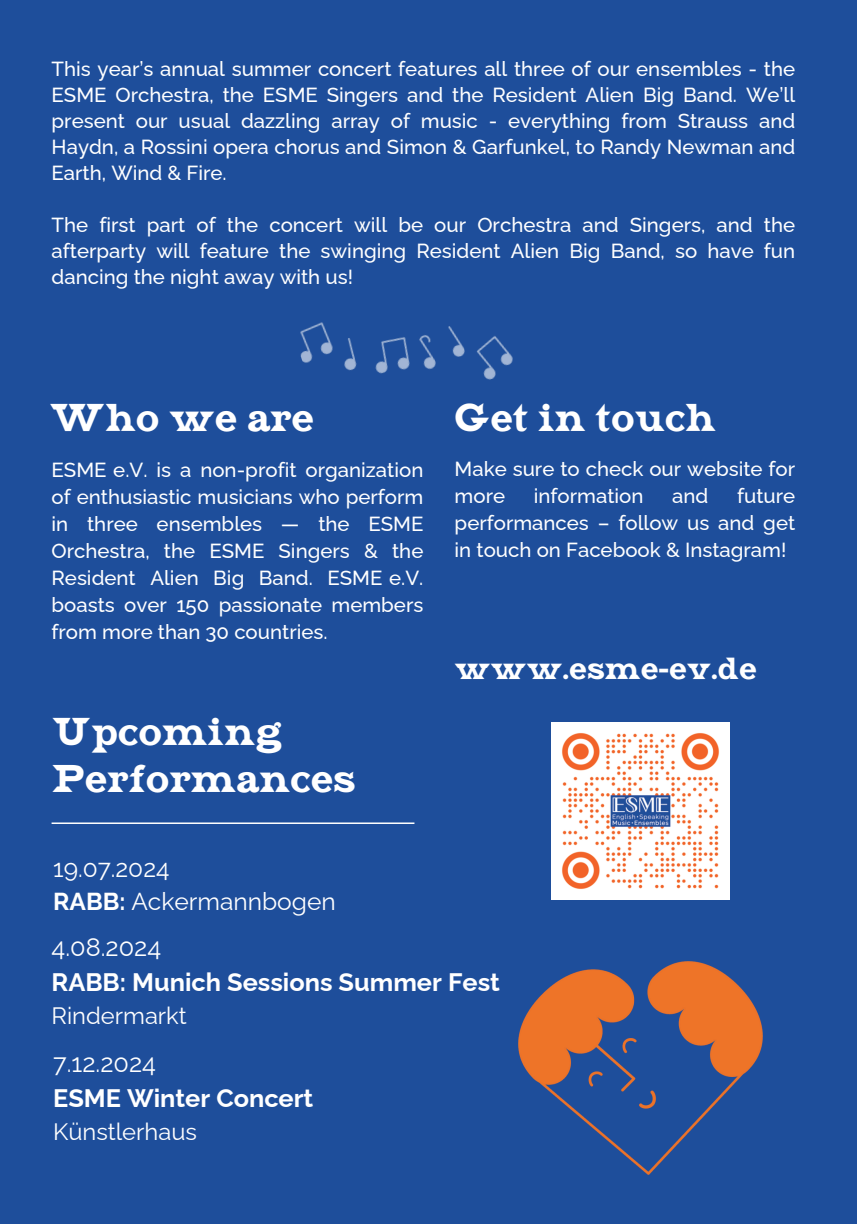
<style>
.page{position:relative;width:857px;height:1224px;background:#fff}
.page>*{position:absolute;margin:0;border:0;box-sizing:border-box;transform-origin:0 0}
.t1{font:38.8px/46.4px "Combat";color:#fff}
.t2{font:30.6px "Combat";color:#fff}
.t3{font:700 25.4px "Raleway";color:#fff}
.t4{font:25.4px "Raleway";color:#fff}
.t5{font:24.6px/33px "Raleway";color:#fff}
.t6{font:23.8px "Raleway";color:#fff}
.t7{font:500 20.4px/27px "Raleway";color:#fff;text-align:justify}
.s1{font-weight:700}
</style>
<div class="page">
<div style="left:0;top:0;width:856px;height:1224px;background:#1e4e9b"></div>
<hr style="left:52px;top:822px;width:362px;height:2px;background:#fff">
<img style="left:300px;top:322px;width:213px;height:58px">
<img style="left:552px;top:722px;width:177px;height:177px">
<img style="left:518px;top:961px;width:244px;height:213px">
<p class="t7" style="left:52px;top:53px;width:745px;line-height:26px">This year’s annual summer concert features all three of our ensembles - the ESME Orchestra, the ESME Singers and the Resident Alien Big Band. We’ll present our usual dazzling array of music - everything from Strauss and Haydn, a Rossini opera chorus and Simon &amp; Garfunkel, to Randy Newman and Earth, Wind &amp; Fire.</p>
<p class="t7" style="left:52px;top:209px;width:745px;line-height:26px">The first part of the concert will be our Orchestra and Singers, and the afterparty will feature the swinging Resident Alien Big Band, so have fun dancing the night away with us!</p>
<h1 class="t1" style="left:49px;top:395px;width:266px">Who we are</h1>
<h1 class="t1" style="left:454px;top:395px;width:263px">Get in touch</h1>
<p class="t7" style="left:52px;top:454px;width:373px">ESME e.V. is a non-profit organization of enthusiastic musicians who perform in three ensembles — the ESME Orchestra, the ESME Singers &amp; the Resident Alien Big Band. ESME e.V. boasts over 150 passionate members from more than 30 countries.</p>
<p class="t7" style="left:454px;top:453px;width:342px">Make sure to check our website for more</p>
<p class="t7" style="left:454px;top:480px;width:342px;text-indent:282px">future performances – follow us and get in touch on Facebook &amp; Instagram!</p>
<p class="t7" style="left:534px;top:480px;width:111px">information</p>
<p class="t7" style="left:672px;top:480px;width:38px">and</p>
<h1 class="t1" style="left:52px;top:709px;width:306px">Upcoming<br>Performances</h1>
<h2 class="t2" style="left:454px;top:650px;width:303px">www.esme-ev.de</h2>
<p class="t5" style="left:53px;top:849px;width:284px">19.07.2024<br><span class="s1">RABB:</span> Ackermannbogen</p>
<p class="t4" style="left:52px;top:927px;width:111px">4.08.2024</p>
<p class="t3" style="left:52px;top:962px;width:450px">RABB: Munich Sessions Summer Fest</p>
<p class="t6" style="left:52px;top:996px;width:137px">Rindermarkt</p>
<p class="t4" style="left:53px;top:1043px;width:104px">7.12.2024</p>
<p class="t3" style="left:53px;top:1077px;width:262px">ESME Winter Concert</p>
<p class="t6" style="left:53px;top:1112px;width:145px">Künstlerhaus</p>
</div>
